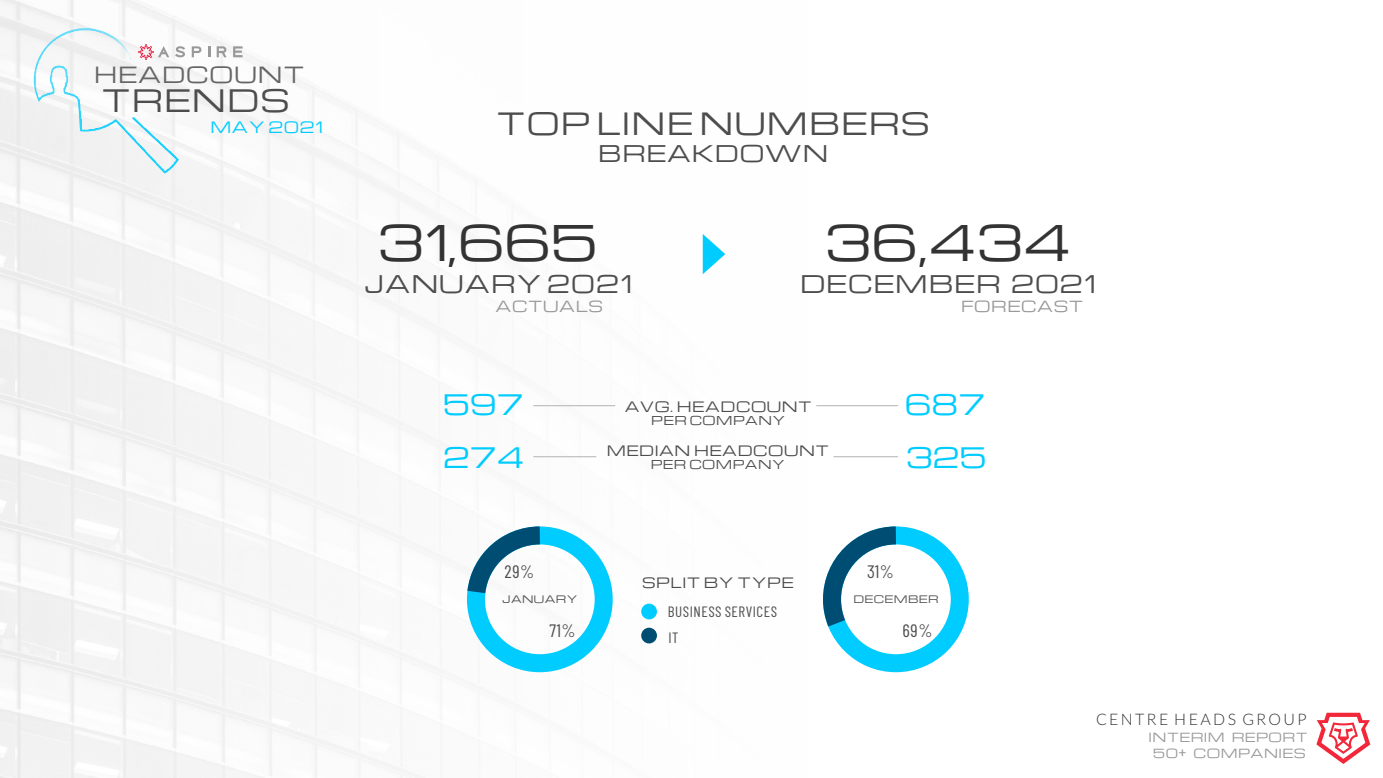
<style>
.page{position:relative;width:1383px;height:778px;background:#fff}
.page>*{position:absolute;margin:0;border:0;box-sizing:border-box;transform-origin:0 0}
.t1{font:48px "Michroma";color:#333}
.t2{font:30.3px "Michroma";letter-spacing:.04em;color:#4d4d4d}
.t3{font:30px "Michroma";letter-spacing:.04em;color:#4d4d4d}
.t4{font:27.6px/52.5px "Michroma";color:#0cf}
.t5{font:23.7px "Michroma";letter-spacing:.04em;color:#4d4d4d}
.t6{font:22.5px "Michroma";letter-spacing:.04em;color:#4d4d4d}
.t7{font:21.9px "Michroma";letter-spacing:.04em;color:#666}
.t8{font:18px "Barlow Condensed";letter-spacing:.03em;color:#4d4d4d}
.t9{font:300 15.9px "Lato";letter-spacing:.155em;color:#333}
.t10{font:15.3px "Michroma";letter-spacing:.04em;color:#0cf}
.t11{font:15px "Barlow Condensed";letter-spacing:.035em;color:#4d4d4d}
.t12{font:15px "Michroma";letter-spacing:.04em;color:#999}
.t13{font:14.1px "Michroma";letter-spacing:.04em;color:#4d4d4d}
.t14{font:12.3px/15.6px "Michroma";letter-spacing:.04em;color:#999;text-align:center}
.t15{font:12px "Michroma";letter-spacing:.04em;color:#4d4d4d}
.t16{font:10.2px "Michroma";letter-spacing:.04em;color:#4d4d4d}
</style>
<div class="page">
<svg style="left:179px;top:46px;width:6px;height:11px"></svg>
<svg style="left:192px;top:46px;width:9px;height:11px"></svg>
<svg style="left:208px;top:46px;width:2px;height:11px"></svg>
<svg style="left:217px;top:46px;width:9px;height:11px"></svg>
<svg style="left:233px;top:46px;width:9px;height:11px"></svg>
<img style="left:34px;top:28px;width:145px;height:145px">
<svg style="left:138px;top:44px;width:31px;height:16px"></svg>
<svg style="left:702px;top:234px;width:23px;height:40px"></svg>
<hr style="left:533px;top:405px;width:82px;height:1px;background:#b3b3b3">
<hr style="left:816px;top:405px;width:82px;height:1px;background:#b3b3b3">
<hr style="left:533px;top:456px;width:63px;height:1px;background:#b3b3b3">
<hr style="left:833px;top:456px;width:65px;height:1px;background:#b3b3b3">
<div style="left:467px;top:526px;width:145px;height:146px;border:18px solid #0cf;border-radius:50%"></div>
<svg style="left:466px;top:526px;width:92px;height:86px"></svg>
<div style="left:823px;top:526px;width:145px;height:146px;border:18px solid #0cf;border-radius:50%"></div>
<svg style="left:823px;top:526px;width:91px;height:120px"></svg>
<div style="left:641px;top:603px;width:16px;height:16px;background:#0cf;border-radius:50%"></div>
<div style="left:641px;top:627px;width:16px;height:16px;background:#004d73;border-radius:50%"></div>
<svg style="left:1316px;top:712px;width:54px;height:52px"></svg>
<h3 class="t7" style="left:94px;top:58px;width:212px">HEADCOUNT</h3>
<p class="t10" style="left:210px;top:115px;width:114px">MAY 2021</p>
<h3 class="t3" style="left:496px;top:100px;width:435px">TOP LINE NUMBERS</h3>
<h3 class="t6" style="left:598px;top:136px;width:231px">BREAKDOWN</h3>
<h2 class="t2" style="left:101px;top:77px;width:190px">TRENDS</h2>
<h1 class="t1" style="left:378px;top:206px;width:221px">31,665</h1>
<h1 class="t1" style="left:825px;top:206px;width:248px">36,434</h1>
<h3 class="t5" style="left:364px;top:266px;width:269px">JANUARY 2021</h3>
<h3 class="t5" style="left:800px;top:266px;width:297px">DECEMBER 2021</h3>
<p class="t12" style="left:495px;top:295px;width:109px">ACTUALS</p>
<p class="t12" style="left:961px;top:295px;width:124px">FORECAST</p>
<h3 class="t4" style="left:443px;top:377px;width:83px">597<br>274</h3>
<h3 class="t4" style="left:905px;top:377px;width:83px">687<br>325</h3>
<p class="t13" style="left:625px;top:395px;width:188px">AVG. HEADCOUNT</p>
<p class="t15" style="left:651px;top:411px;width:136px">PER COMPANY</p>
<p class="t13" style="left:606px;top:440px;width:224px">MEDIAN HEADCOUNT</p>
<p class="t15" style="left:651px;top:455px;width:136px">PER COMPANY</p>
<p class="t8" style="left:504px;top:560px;width:31px">29%</p>
<p class="t8" style="left:867px;top:560px;width:28px">31%</p>
<p class="t13" style="left:642px;top:571px;width:153px">SPLIT BY TYPE</p>
<p class="t16" style="left:502px;top:591px;width:77px">JANUARY</p>
<p class="t16" style="left:853px;top:591px;width:87px">DECEMBER</p>
<p class="t8" style="left:549px;top:619px;width:28px">71%</p>
<p class="t11" style="left:668px;top:601px;width:111px">BUSINESS SERVICES</p>
<p class="t11" style="left:668px;top:627px;width:12px">IT</p>
<p class="t8" style="left:902px;top:619px;width:31px">69%</p>
<p class="t9" style="left:1096px;top:712px;width:212px">CENTRE HEADS GROUP</p>
<p class="t14" style="left:1148px;top:729px;width:161px">INTERIM REPORT<br>50+ COMPANIES</p>
</div>
